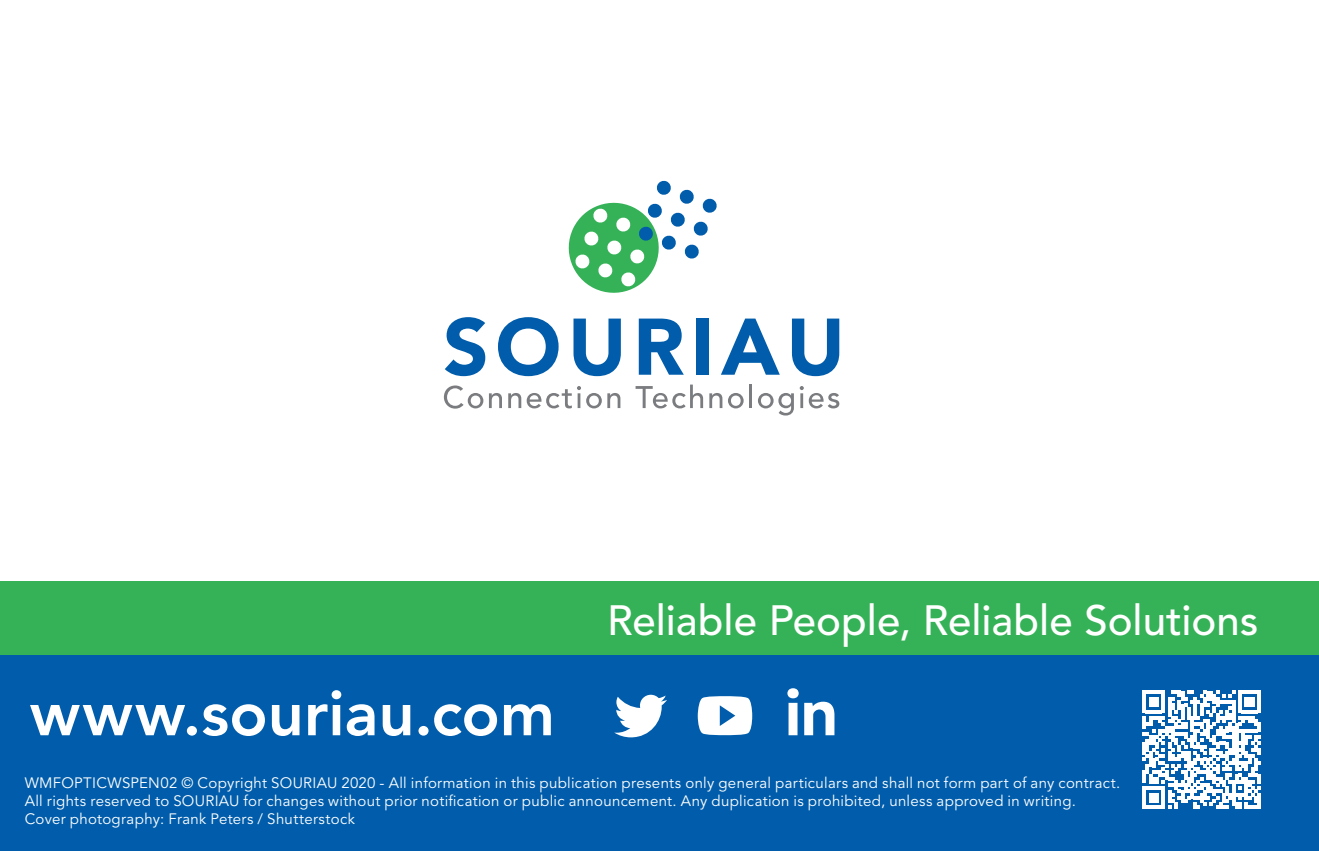
<style>
.page{position:relative;width:1319px;height:851px;background:#fff}
.page>*{position:absolute;margin:0;border:0;box-sizing:border-box;transform-origin:0 0}
.t1{font:800 63px "Avenir LT Std";color:#fff}
.t2{font:500 42px "Avenir LT Std";color:#fff}
.t3{font:15px/18px "Avenir LT Std";letter-spacing:.02em;color:#fff}
</style>
<div class="page">
<div style="left:0;top:581px;width:1318px;height:76px;background:#35b257"></div>
<div style="left:0;top:655px;width:1318px;height:195px;background:#015dab"></div>
<svg style="left:1142px;top:690px;width:118px;height:118px"></svg>
<hr style="left:1257px;top:792px;width:3px;height:16px;background:#fff">
<svg style="left:787px;top:688px;width:47px;height:47px"></svg>
<svg style="left:614px;top:694px;width:53px;height:43px"></svg>
<svg style="left:697px;top:696px;width:55px;height:39px;background:#d7e5f1"></svg>
<svg style="left:444px;top:385px;width:39px;height:23px"></svg>
<svg style="left:489px;top:393px;width:13px;height:15px"></svg>
<svg style="left:508px;top:389px;width:63px;height:19px"></svg>
<svg style="left:577px;top:386px;width:24px;height:22px"></svg>
<svg style="left:607px;top:393px;width:13px;height:15px"></svg>
<svg style="left:635px;top:384px;width:68px;height:24px"></svg>
<svg style="left:709px;top:393px;width:34px;height:15px"></svg>
<hr style="left:749px;top:384px;width:3px;height:24px;background:#7a7c7f">
<svg style="left:758px;top:393px;width:35px;height:22px"></svg>
<svg style="left:799px;top:386px;width:40px;height:22px"></svg>
<svg style="left:444px;top:317px;width:41px;height:59px"></svg>
<svg style="left:498px;top:317px;width:60px;height:59px"></svg>
<svg style="left:573px;top:318px;width:47px;height:58px"></svg>
<svg style="left:638px;top:318px;width:45px;height:56px"></svg>
<div style="left:696px;top:318px;width:12px;height:56px;background:#015dab"></div>
<svg style="left:721px;top:318px;width:58px;height:56px"></svg>
<svg style="left:791px;top:318px;width:48px;height:58px"></svg>
<svg style="left:568px;top:180px;width:149px;height:113px"></svg>
<h1 class="t1" style="left:30px;top:676px;width:526px">www.souriau.com</h1>
<h2 class="t2" style="left:607px;top:596px;width:653px">Reliable People, Reliable Solutions</h2>
<p class="t3" style="left:25px;top:773px;width:1096px">WMFOPTICWSPEN02 © Copyright SOURIAU 2020 - All information in this publication presents only general particulars and shall not form part of any contract.<br>All rights reserved to SOURIAU for changes without prior notification or public announcement. Any duplication is prohibited, unless approved in writing.<br>Cover photography: Frank Peters / Shutterstock</p>
</div>
